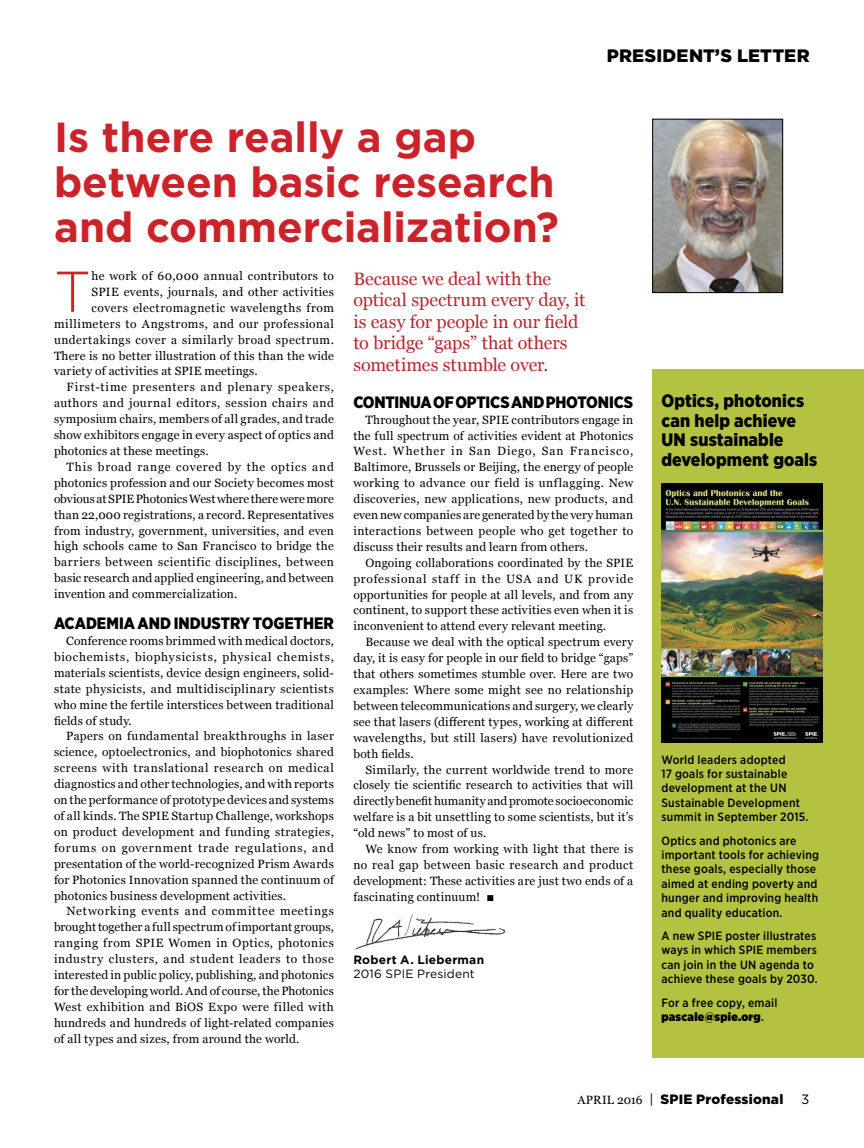
<style>
.page{position:relative;width:864px;height:1148px;background:#fff}
.page>*{position:absolute;margin:0;border:0;box-sizing:border-box;transform-origin:0 0}
.t1{font:300 57.45px "Gotham";color:#cc2229}
.t2{font:700 42px/45px "Gotham";letter-spacing:-.005em;color:#cc2229}
.t3{font:900 30px "Gotham";color:#000}
.t4{font:18px/21.6px "Georgia";letter-spacing:-.005em;color:#b4282e}
.t5{font:900 18px/19.5px "Gotham Narrow";letter-spacing:.005em;color:#000}
.t6{font:900 18px "Gotham";letter-spacing:.01em;color:#000}
.t7{font:900 16.5px "Gotham Narrow";letter-spacing:-.01em;color:#000}
.t8{font:900 13.5px "Gotham";letter-spacing:.015em;color:#000}
.t9{font:13.5px "Gotham";color:#000}
.t10{font:12px/15.9px "Georgia";letter-spacing:.025em;color:#000;text-align:justify}
.t11{font:500 12px/14.4px "Gotham Narrow";letter-spacing:.02em;color:#000}
.t12{font:12px "Georgia";letter-spacing:.045em;color:#000}
.t13{font:12px "Georgia";letter-spacing:.05em;color:#000}
.t14{font:12px "Georgia";letter-spacing:-.005em;color:#000}
.t15{font:12px "Georgia";letter-spacing:.065em;color:#000}
.t16{font:12px "Georgia";letter-spacing:.06em;color:#000}
.t17{font:700 12px "Gotham";letter-spacing:.02em;color:#000}
.t18{font:12px "Gotham";letter-spacing:.015em;color:#000}
.s1{font-weight:900}
.s2{font-family:"Georgia";font-weight:400;font-size:12px}
.s3{font-weight:400}
</style>
<div class="page">
<div style="left:653px;top:369px;width:211px;height:689px;background:#b5c241"></div>
<img style="left:355px;top:914px;width:150px;height:36px">
<img style="left:654px;top:121px;width:127px;height:170px">
<div style="left:652px;top:119px;width:131px;height:174px;border:1px solid #000"></div>
<img style="left:662px;top:483px;width:161px;height:259px">
<h3 class="t6" style="left:607px;top:43px;width:204px">PRESIDENT’S LETTER</h3>
<h2 class="t2" style="left:54px;top:114px;width:507px">Is there really a gap between basic research and commercialization?</h2>
<h1 class="t1" style="left:54px;top:255px;width:39px">T</h1>
<p class="t10" style="left:92px;top:267px;width:244px">he work of 60,000 annual contributors to</p>
<h3 class="t4" style="left:353px;top:267px;width:234px">Because we deal with the optical spectrum every day, it is easy for people in our field to bridge “gaps” that others sometimes stumble over.</h3>
<p class="t10" style="left:92px;top:283px;width:244px">SPIE events, journals, and other activities</p>
<p class="t12" style="left:92px;top:299px;width:244px">covers electromagnetic wavelengths from</p>
<p class="t12" style="left:54px;top:315px;width:281px">millimeters to Angstroms, and our professional</p>
<p class="t12" style="left:54px;top:331px;width:281px">undertakings cover a similarly broad spectrum.</p>
<p class="t10" style="left:54px;top:347px;width:281px">There is no better illustration of this than the wide</p>
<p class="t10" style="left:54px;top:363px;width:205px">variety of activities at SPIE meetings.</p>
<p class="t15" style="left:67px;top:378px;width:269px">First-time presenters and plenary speakers,</p>
<p class="t13" style="left:54px;top:394px;width:281px">authors and journal editors, session chairs and</p>
<p class="t10" style="left:54px;top:410px;width:281px">symposium chairs, members of all grades, and trade</p>
<p class="t10" style="left:54px;top:426px;width:281px">show exhibitors engage in every aspect of optics and</p>
<p class="t10" style="left:54px;top:442px;width:156px">photonics at these meetings.</p>
<p class="t16" style="left:67px;top:458px;width:269px">This broad range covered by the optics and</p>
<p class="t10" style="left:54px;top:474px;width:281px">photonics profession and our Society becomes most</p>
<p class="t14" style="left:54px;top:490px;width:281px">obvious at SPIE Photonics West where there were more</p>
<p class="t10" style="left:54px;top:506px;width:281px">than 22,000 registrations, a record. Representatives</p>
<p class="t10" style="left:54px;top:522px;width:281px">from industry, government, universities, and even</p>
<p class="t10" style="left:54px;top:538px;width:281px">high schools came to San Francisco to bridge the</p>
<p class="t13" style="left:54px;top:553px;width:281px">barriers between scientific disciplines, between</p>
<p class="t10" style="left:54px;top:569px;width:281px">basic research and applied engineering, and between</p>
<p class="t10" style="left:54px;top:585px;width:185px">invention and commercialization.</p>
<h3 class="t7" style="left:54px;top:612px;width:281px">ACADEMIA AND INDUSTRY TOGETHER</h3>
<p class="t10" style="left:54px;top:632px;width:281px;text-indent:12px">Conference rooms brimmed with medical doctors, biochemists, biophysicists, physical chemists, materials scientists, device design engineers, solid&shy;state physicists, and multidisciplinary scientists who mine the fertile interstices between traditional fields of study.</p>
<p class="t10" style="left:54px;top:728px;width:281px;text-indent:12px">Papers on fundamental breakthroughs in laser science, optoelectronics, and biophotonics shared screens with translational research on medical diagnostics and other technologies, and with reports on the performance of prototype devices and systems of all kinds. The SPIE Startup Challenge, workshops on product development and funding strategies, forums on government trade regulations, and presentation of the world-recognized Prism Awards for Photonics Innovation spanned the continuum of photonics business development activities.</p>
<p class="t10" style="left:54px;top:902px;width:281px;text-indent:13px">Networking events and committee meetings brought together a full spectrum of important groups, ranging from SPIE Women in Optics, photonics industry clusters, and student leaders to those interested in public policy, publishing, and photonics for the developing world. And of course, the Photonics West exhibition and BiOS Expo were filled with hundreds and hundreds of light-related companies of all types and sizes, from around the world.</p>
<h3 class="t7" style="left:353px;top:391px;width:281px">CONTINUA OF OPTICS AND PHOTONICS</h3>
<p class="t10" style="left:353px;top:411px;width:281px;text-indent:12px">Throughout the year, SPIE contributors engage in the full spectrum of activities evident at Photonics West. Whether in San Diego, San Francisco, Baltimore, Brussels or Beijing, the energy of people working to advance our field is unflagging. New discoveries, new applications, new products, and even new companies are generated by the very human interactions between people who get together to discuss their results and learn from others.</p>
<p class="t10" style="left:353px;top:554px;width:281px;text-indent:12px">Ongoing collaborations coordinated by the SPIE professional staff in the USA and UK provide opportunities for people at all levels, and from any continent, to support these activities even when it is inconvenient to attend every relevant meeting.</p>
<p class="t10" style="left:353px;top:633px;width:281px;text-indent:12px">Because we deal with the optical spectrum every day, it is easy for people in our field to bridge “gaps” that others sometimes stumble over. Here are two examples: Where some might see no relationship between telecommunications and surgery, we clearly see that lasers (different types, working at different wavelengths, but still lasers) have revolutionized both fields.</p>
<p class="t10" style="left:353px;top:761px;width:281px;text-indent:12px">Similarly, the current worldwide trend to more closely tie scientific research to activities that will directly benefit humanity and promote socioeconomic welfare is a bit unsettling to some scientists, but it’s “old news” to most of us.</p>
<p class="t10" style="left:353px;top:840px;width:281px;text-indent:12px">We know from working with light that there is no real gap between basic research and product development: These activities are just two ends of a fascinating continuum!</p>
<h3 class="t3" style="left:486px;top:869px;width:10px">.</h3>
<p class="t17" style="left:353px;top:951px;width:132px">Robert A. Lieberman</p>
<p class="t18" style="left:353px;top:966px;width:123px">2016 SPIE President</p>
<h3 class="t5" style="left:662px;top:391px;width:157px">Optics, photonics can help achieve<br>UN sustainable development goals</h3>
<p class="t11" style="left:662px;top:752px;width:149px">World leaders adopted<br>17 goals for sustainable development at the UN<br>Sustainable Development summit in September 2015.</p>
<p class="t11" style="left:662px;top:833px;width:159px">Optics and photonics are important tools for achieving these goals, especially those aimed at ending poverty and hunger and improving health and quality education.</p>
<p class="t11" style="left:662px;top:928px;width:158px">A new SPIE poster illustrates ways in which SPIE members can join in the UN agenda to achieve these goals by 2030.</p>
<p class="t11" style="left:662px;top:995px;width:117px">For a free copy, email <span class="s1">pascale@spie.org</span>.</p>
<p class="t8" style="left:577px;top:1090px;width:208px"><span class="s2">APRIL 2016</span> <span class="s3">|</span> SPIE Professional</p>
<p class="t9" style="left:801px;top:1091px;width:10px">3</p>
</div>
